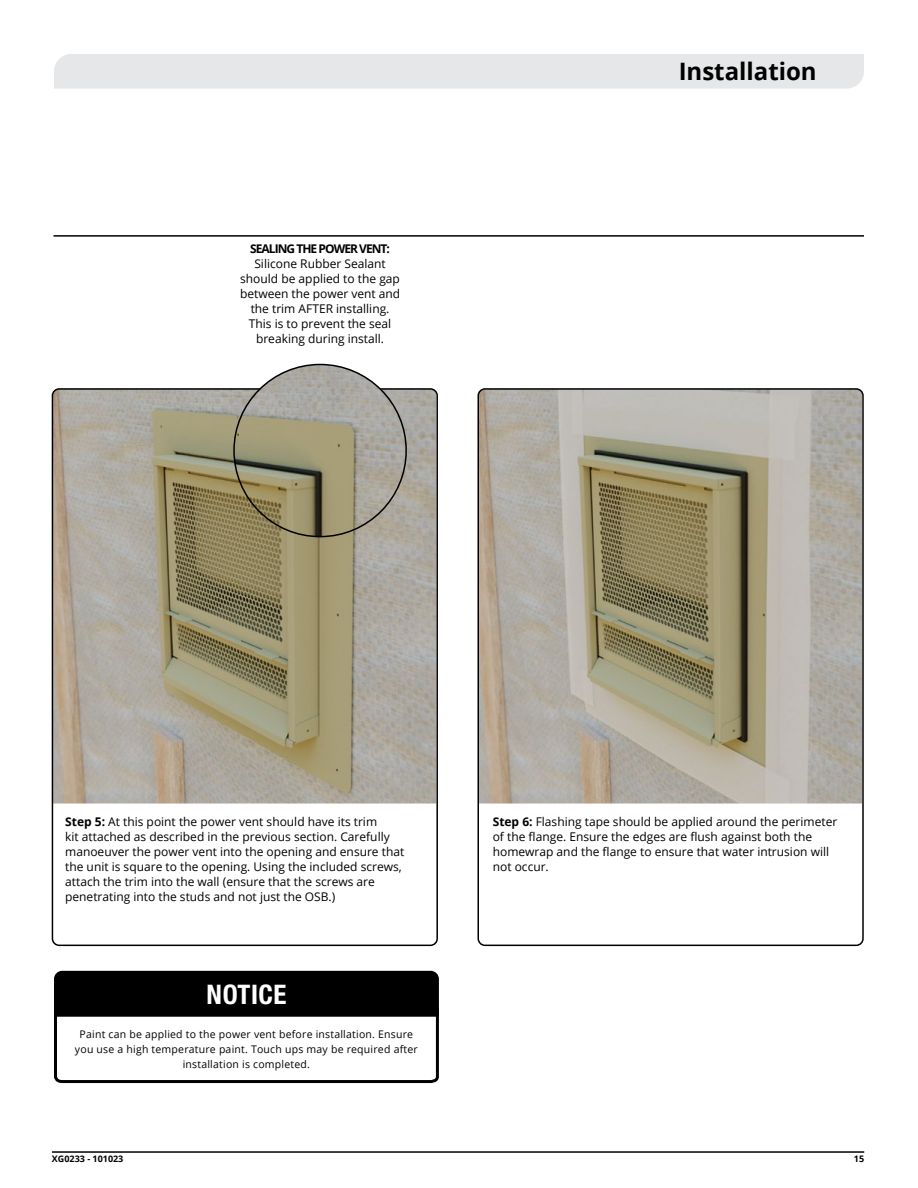
<style>
.page{position:relative;width:918px;height:1188px;background:#fff}
.page>*{position:absolute;margin:0;border:0;box-sizing:border-box;transform-origin:0 0}
.t1{font:700 condensed 27px "Helvetica Neue LT Pro";letter-spacing:.02em;color:#fff}
.t2{font:700 24px "Open Sans";color:#000}
.Body_text{font:12px/15px "Open Sans";color:#000}
.t3{font:10.5px/15px "Open Sans";letter-spacing:.02em;color:#000;text-align:center}
.t4{font:700 9px "Open Sans";color:#000}
.s1{font-weight:700}
</style>
<div class="page">
<hr style="left:52px;top:1151px;width:812px;height:2px;background:#000">
<div style="left:54px;top:54px;width:810px;height:35px;background:#e6e7e8"></div>
<hr style="left:54px;top:235px;width:810px;height:2px;background:#000">
<img style="left:480px;top:391px;width:381px;height:413px">
<div style="left:477px;top:388px;width:387px;height:558px;border:2px solid #000;border-radius:7px"></div>
<img style="left:52px;top:389px;width:383px;height:415px">
<div style="left:52px;top:388px;width:386px;height:558px;border:2px solid #000;border-radius:7px"></div>
<img style="left:234px;top:364px;width:172px;height:173px;border-radius:86px">
<svg style="left:54px;top:970px;width:385px;height:114px"></svg>
<p class="Body_text" style="left:240px;top:240px;width:162px;text-align:center"><span class="s1">SEALING THE POWER VENT:<br></span>Silicone Rubber Sealant should be applied to the gap between the power vent and the trim AFTER installing.<br>This is to prevent the seal breaking during install.</p>
<h2 class="t2" style="left:679px;top:55px;width:140px">Installation</h2>
<p class="Body_text" style="left:65px;top:814px;width:341px"><span class="s1">Step 5:</span> At this point the power vent should have its trim<br>kit attached as described in the previous section. Carefully manoeuver the power vent into the opening and ensure that the unit is square to the opening. Using the included screws, attach the trim into the wall (ensure that the screws are penetrating into the studs and not just the OSB.)</p>
<p class="Body_text" style="left:493px;top:814px;width:346px"><span class="s1">Step 6:</span> Flashing tape should be applied around the perimeter of the flange. Ensure the edges are flush against both the homewrap and the flange to ensure that water intrusion will not occur.</p>
<p class="t1" style="left:207px;top:978px;width:81px">NOTICE</p>
<p class="t3" style="left:75px;top:1026px;width:344px">Paint can be applied to the power vent before installation. Ensure you use a high temperature paint. Touch ups may be required after installation is completed.</p>
<p class="t4" style="left:52px;top:1152px;width:73px">XG0233 - 101023</p>
<p class="t4" style="left:854px;top:1152px;width:12px">15</p>
</div>
